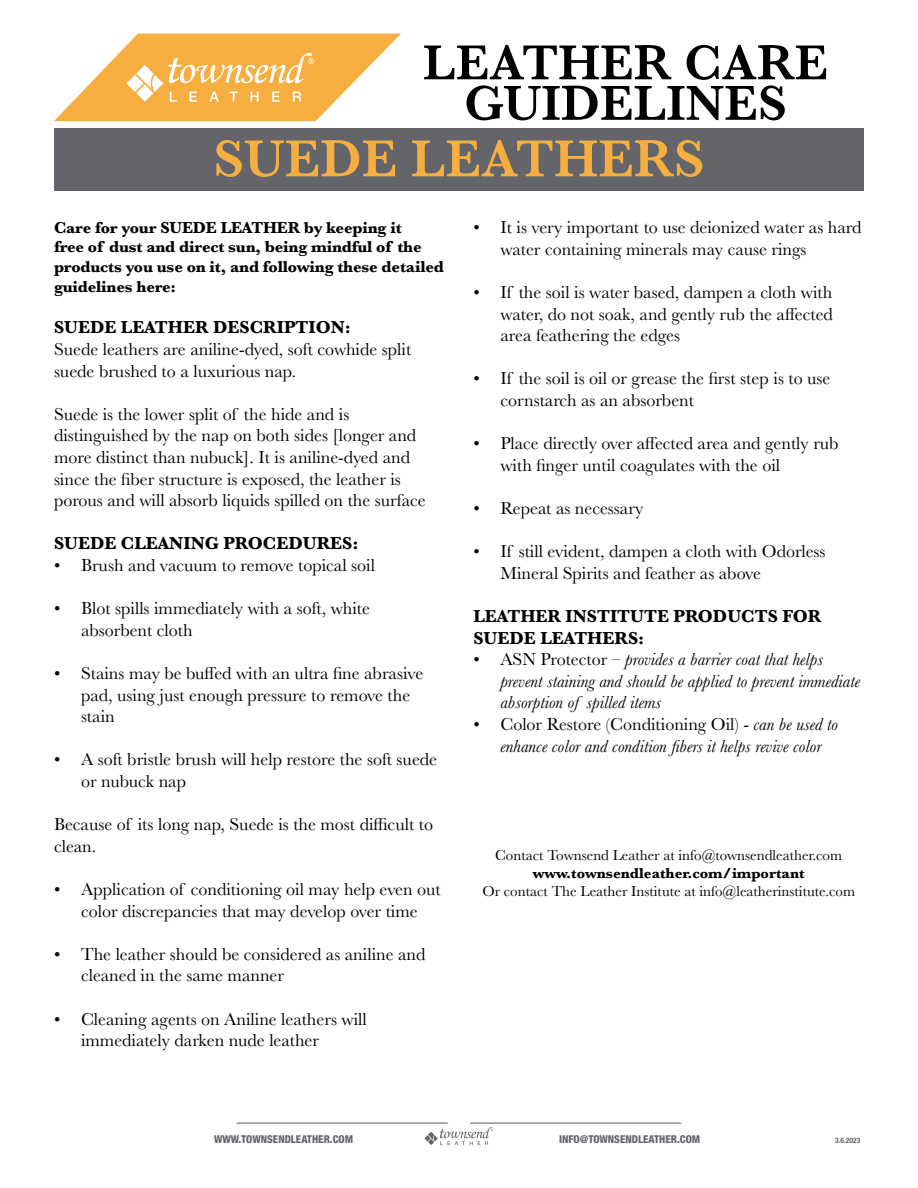
<style>
.page{position:relative;width:918px;height:1188px;background:#fff}
.page>*{position:absolute;margin:0;border:0;box-sizing:border-box;transform-origin:0 0}
.t1{font:600 54px "Baskerville";color:#f5ae3f}
.t2{font:600 51px/40.5px "Baskerville";color:#000;text-align:center}
.t3{font:18px/21.6px "Baskerville";color:#000}
.t4{font:italic 18px/21.6px "Baskerville";color:#000}
.t5{font:700 18px/21.6px "Baskerville";color:#000}
.t6{font:700 16.5px/19.8px "Baskerville";letter-spacing:-.01em;color:#000}
.t7{font:15px "Baskerville";color:#000}
.t8{font:700 15px "Baskerville";color:#000}
.t9{font:800 condensed 10.8px "Helvetica Neue";color:#63656b}
.t10{font:700 condensed 7.5px "Helvetica Neue";color:#63656b}
.s1{font-style:normal}
</style>
<div class="page">
<svg style="left:54px;top:34px;width:347px;height:87px"></svg>
<svg style="left:236px;top:1123px;width:446px;height:22px"></svg>
<div style="left:54px;top:128px;width:810px;height:63px;background:#63656b"></div>
<h2 class="t2" style="left:423px;top:42px;width:407px">LEATHER CARE<br>GUIDELINES</h2>
<h1 class="t1" style="left:213px;top:121px;width:493px">SUEDE LEATHERS</h1>
<p class="t6" style="left:54px;top:217px;width:391px">Care for your SUEDE LEATHER by keeping it<br>free of dust and direct sun, being mindful of the products you use on it, and following these detailed guidelines here:</p>
<p class="t5" style="left:54px;top:317px;width:298px">SUEDE LEATHER DESCRIPTION:</p>
<p class="t3" style="left:54px;top:339px;width:359px">Suede leathers are aniline-dyed, soft cowhide split suede brushed to a luxurious nap.</p>
<p class="t3" style="left:54px;top:403px;width:373px">Suede is the lower split of the hide and is distinguished by the nap on both sides [longer and more distinct than nubuck]. It is aniline-dyed and since the fiber structure is exposed, the leather is porous and will absorb liquids spilled on the surface</p>
<p class="t5" style="left:54px;top:533px;width:306px">SUEDE CLEANING PROCEDURES:</p>
<p class="t3" style="left:54px;top:555px;width:322px">• Brush and vacuum to remove topical soil</p>
<p class="t3" style="left:81px;top:598px;width:291px;text-indent:-27px">• Blot spills immediately with a soft, white absorbent cloth</p>
<p class="t3" style="left:81px;top:663px;width:344px;text-indent:-27px">• Stains may be buffed with an ultra fine abrasive pad, using just enough pressure to remove the stain</p>
<p class="t3" style="left:81px;top:749px;width:358px;text-indent:-27px">• A soft bristle brush will help restore the soft suede or nubuck nap</p>
<p class="t3" style="left:54px;top:814px;width:381px">Because of its long nap, Suede is the most difficult to clean.</p>
<p class="t3" style="left:54px;top:879px;width:388px;text-align:center">• Application of conditioning oil may help even out color discrepancies that may develop over time</p>
<p class="t3" style="left:81px;top:943px;width:346px;text-indent:-27px">• The leather should be considered as aniline and cleaned in the same manner</p>
<p class="t3" style="left:81px;top:1008px;width:287px;text-indent:-27px">• Cleaning agents on Aniline leathers will immediately darken nude leather</p>
<p class="t3" style="left:500px;top:217px;width:363px;text-indent:-27px">• It is very important to use deionized water as hard water containing minerals may cause rings</p>
<p class="t3" style="left:500px;top:282px;width:334px;text-align:justify;text-indent:-27px">• If the soil is water based, dampen a cloth with water, do not soak, and gently rub the affected area feathering the edges</p>
<p class="t3" style="left:500px;top:368px;width:332px;text-indent:-27px">• If the soil is oil or grease the first step is to use cornstarch as an absorbent</p>
<p class="t3" style="left:500px;top:433px;width:340px;text-indent:-27px">• Place directly over affected area and gently rub with finger until coagulates with the oil</p>
<p class="t3" style="left:473px;top:498px;width:171px">• Repeat as necessary</p>
<p class="t3" style="left:500px;top:541px;width:327px;text-indent:-27px">• If still evident, dampen a cloth with Odorless<br>Mineral Spirits and feather as above</p>
<p class="t5" style="left:473px;top:605px;width:349px">LEATHER INSTITUTE PRODUCTS FOR<br>SUEDE LEATHERS:</p>
<p class="t4" style="left:500px;top:649px;width:361px;text-indent:-27px"><span class="s1">• ASN Protector –</span> provides a barrier coat that helps prevent staining and should be applied to prevent immediate absorption of spilled items</p>
<p class="t4" style="left:473px;top:713px;width:366px;text-align:center"><span class="s1">• Color Restore (Conditioning Oil) -</span> can be used to enhance color and condition fibers it helps revive color</p>
<p class="t7" style="left:495px;top:845px;width:348px">Contact Townsend Leather at info@townsendleather.com</p>
<p class="t8" style="left:533px;top:862px;width:273px">www.townsendleather.com/important</p>
<p class="t7" style="left:482px;top:881px;width:374px">Or contact The Leather Institute at info@leatherinstitute.com</p>
<p class="t9" style="left:214px;top:1132px;width:141px">WWW.TOWNSENDLEATHER.COM</p>
<p class="t9" style="left:559px;top:1132px;width:143px">INFO@TOWNSENDLEATHER.COM</p>
<p class="t10" style="left:835px;top:1136px;width:27px">3.6.2023</p>
</div>
